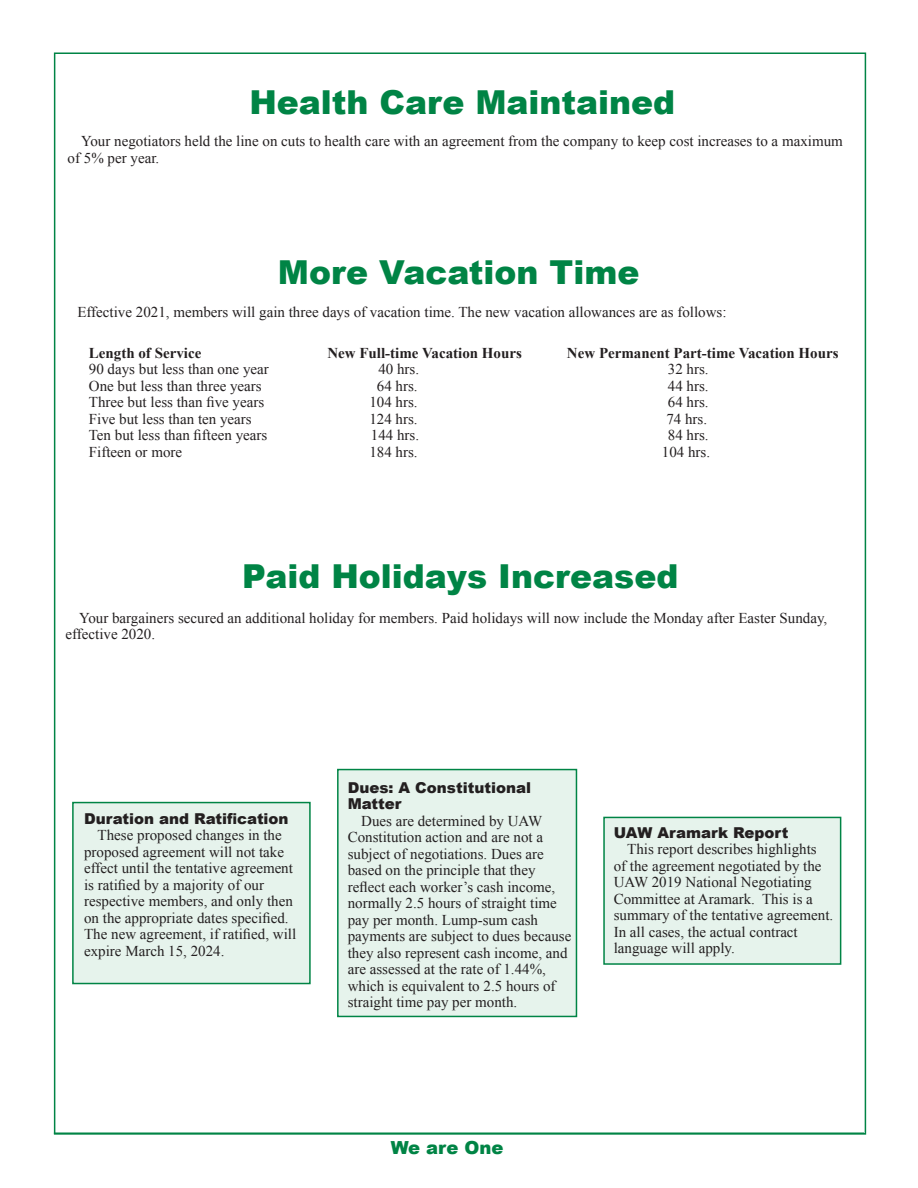
<style>
.page{position:relative;width:918px;height:1188px;background:#fff}
.page>*{position:absolute;margin:0;border:0;box-sizing:border-box;transform-origin:0 0}
.Head_1{font:900 33px "Arial";color:#008445}
.t1{font:900 18px "Arial";color:#008445}
.Body_1{font:15px/16.5px "Times New Roman";color:#231f20}
.Body_1-2{font:700 15px "Times New Roman";color:#231f20}
.Subhead_1{font:900 15px/16.5px "Arial";color:#231f20}
</style>
<div class="page">
<div style="left:603px;top:817px;width:238px;height:148px;background:#e6f3ec;border:2px solid #008445"></div>
<div style="left:72px;top:802px;width:239px;height:182px;background:#e6f3ec;border:2px solid #008445"></div>
<div style="left:337px;top:769px;width:240px;height:248px;background:#e6f3ec;border:2px solid #008445"></div>
<p class="Head_1" style="left:249px;top:79px;width:427px">Health Care Maintained</p>
<p class="Body_1" style="left:68px;top:133px;width:777px;text-indent:14px">Your negotiators held the line on cuts to health care with an agreement from the company to keep cost increases to a maximum of 5% per year.</p>
<p class="Head_1" style="left:278px;top:248px;width:363px">More Vacation Time</p>
<p class="Body_1" style="left:77px;top:303px;width:651px">Effective 2021, members will gain three days of vacation time. The new vacation allowances are as follows:</p>
<p class="Body_1-2" style="left:89px;top:342px;width:114px">Length of Service</p>
<p class="Body_1-2" style="left:327px;top:342px;width:196px">New Full-time Vacation Hours</p>
<p class="Body_1-2" style="left:567px;top:342px;width:273px">New Permanent Part-time Vacation Hours</p>
<p class="Body_1" style="left:89px;top:360px;width:181px">90 days but less than one year</p>
<p class="Body_1" style="left:378px;top:360px;width:42px">40 hrs.</p>
<p class="Body_1" style="left:668px;top:360px;width:42px">32 hrs.</p>
<p class="Body_1" style="left:89px;top:377px;width:174px">One but less than three years</p>
<p class="Body_1" style="left:377px;top:377px;width:42px">64 hrs.</p>
<p class="Body_1" style="left:668px;top:377px;width:42px">44 hrs.</p>
<p class="Body_1" style="left:89px;top:393px;width:177px">Three but less than five years</p>
<p class="Body_1" style="left:369px;top:393px;width:50px">104 hrs.</p>
<p class="Body_1" style="left:668px;top:393px;width:42px">64 hrs.</p>
<p class="Body_1" style="left:89px;top:410px;width:164px">Five but less than ten years</p>
<p class="Body_1" style="left:369px;top:410px;width:50px">124 hrs.</p>
<p class="Body_1" style="left:666px;top:410px;width:42px">74 hrs.</p>
<p class="Body_1" style="left:89px;top:426px;width:180px">Ten but less than fifteen years</p>
<p class="Body_1" style="left:371px;top:426px;width:50px">144 hrs.</p>
<p class="Body_1" style="left:668px;top:426px;width:42px">84 hrs.</p>
<p class="Body_1" style="left:89px;top:443px;width:95px">Fifteen or more</p>
<p class="Body_1" style="left:369px;top:443px;width:50px">184 hrs.</p>
<p class="Body_1" style="left:662px;top:443px;width:50px">104 hrs.</p>
<p class="Head_1" style="left:242px;top:552px;width:438px">Paid Holidays Increased</p>
<p class="Body_1" style="left:66px;top:609px;width:763px;text-indent:14px">Your bargainers secured an additional holiday for members. Paid holidays will now include the Monday after Easter Sunday, effective 2020.</p>
<p class="Subhead_1" style="left:84px;top:810px;width:206px">Duration and Ratification</p>
<p class="Body_1" style="left:84px;top:827px;width:214px;text-indent:14px">These proposed changes in the proposed agreement will not take effect until the tentative agreement is ratified by a majority of our respective members, and only then on the appropriate dates specified.<br>The new agreement, if ratified, will expire March 15, 2024.</p>
<p class="Subhead_1" style="left:348px;top:779px;width:185px">Dues: A Constitutional<br>Matter</p>
<p class="Body_1" style="left:348px;top:812px;width:225px;text-indent:14px">Dues are determined by UAW<br>Constitution action and are not a subject of negotiations. Dues are based on the principle that they reflect each worker’s cash income, normally 2.5 hours of straight time pay per month. Lump-sum cash payments are subject to dues because they also represent cash income, and are assessed at the rate of 1.44%, which is equivalent to 2.5 hours of straight time pay per month.</p>
<p class="Subhead_1" style="left:614px;top:824px;width:176px">UAW Aramark Report</p>
<p class="Body_1" style="left:614px;top:841px;width:221px;text-indent:14px">This report describes highlights<br>of the agreement negotiated by the<br>UAW 2019 National Negotiating<br>Committee at Aramark. This is a summary of the tentative agreement.<br>In all cases, the actual contract language will apply.</p>
<p class="t1" style="left:391px;top:1134px;width:114px">We are One</p>
</div>
